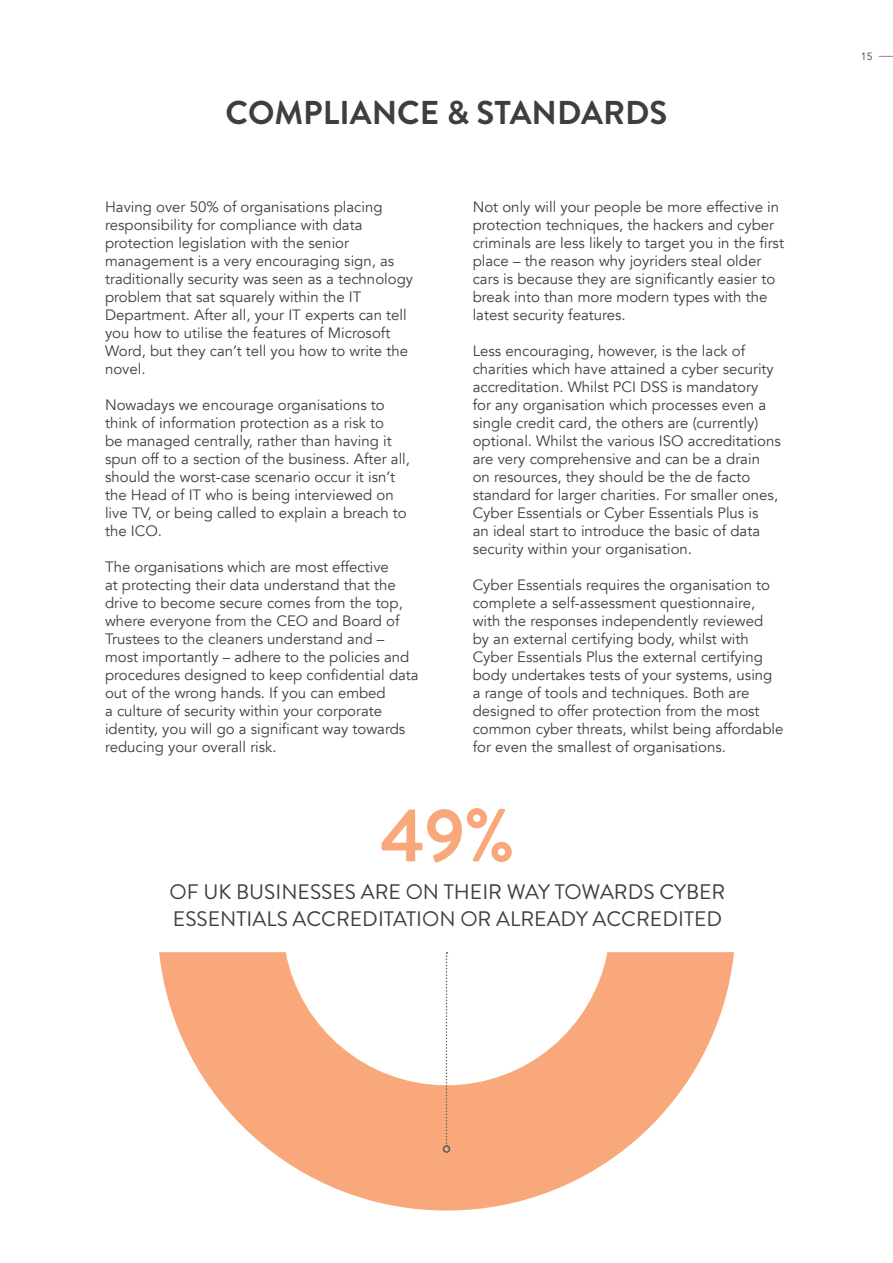
<style>
.page{position:relative;width:893px;height:1263px;background:#fff}
.page>*{position:absolute;margin:0;border:0;box-sizing:border-box;transform-origin:0 0}
.t1{font:700 75px "Brandon Grotesque";color:#f8a87a}
.t2{font:700 33px "Brandon Grotesque";color:#3e3e3f}
.t3{font:21px/27px "Brandon Grotesque";color:#3e3e3f}
.t4{font:15px/18px "Avenir";color:#3e3e3f}
.t5{font:10.5px "Avenir";color:#3e3e3f}
</style>
<div class="page">
<svg style="left:879px;top:56px;width:14px;height:1px"></svg>
<svg style="left:159px;top:952px;width:575px;height:258px;fill:#f8a87a"></svg>
<svg style="left:446px;top:952px;width:1px;height:193px"></svg>
<div style="left:443px;top:1145px;width:7px;height:8px;border:2px solid #605b59;border-radius:50%"></div>
<h2 class="t2" style="left:226px;top:90px;width:443px">COMPLIANCE &amp; STANDARDS</h2>
<p class="t4" style="left:105px;top:198px;width:310px">Having over 50% of organisations placing responsibility for compliance with data protection legislation with the senior management is a very encouraging sign, as traditionally security was seen as a technology problem that sat squarely within the IT Department. After all, your IT experts can tell you how to utilise the features of Microsoft Word, but they can’t tell you how to write the novel.</p>
<p class="t4" style="left:105px;top:396px;width:307px">Nowadays we encourage organisations to think of information protection as a risk to<br>be managed centrally, rather than having it spun off to a section of the business. After all, should the worst-case scenario occur it isn’t the Head of IT who is being interviewed on live TV, or being called to explain a breach to the ICO.</p>
<p class="t4" style="left:105px;top:558px;width:315px">The organisations which are most effective<br>at protecting their data understand that the drive to become secure comes from the top, where everyone from the CEO and Board of Trustees to the cleaners understand and – most importantly – adhere to the policies and procedures designed to keep confidential data out of the wrong hands. If you can embed<br>a culture of security within your corporate identity, you will go a significant way towards reducing your overall risk.</p>
<p class="t4" style="left:473px;top:198px;width:313px">Not only will your people be more effective in protection techniques, the hackers and cyber criminals are less likely to target you in the first place – the reason why joyriders steal older cars is because they are significantly easier to break into than more modern types with the latest security features.</p>
<p class="t4" style="left:473px;top:342px;width:310px">Less encouraging, however, is the lack of charities which have attained a cyber security accreditation. Whilst PCI DSS is mandatory<br>for any organisation which processes even a single credit card, the others are (currently) optional. Whilst the various ISO accreditations are very comprehensive and can be a drain on resources, they should be the de facto standard for larger charities. For smaller ones, Cyber Essentials or Cyber Essentials Plus is<br>an ideal start to introduce the basic of data security within your organisation.</p>
<p class="t4" style="left:473px;top:576px;width:312px">Cyber Essentials requires the organisation to complete a self-assessment questionnaire, with the responses independently reviewed<br>by an external certifying body, whilst with Cyber Essentials Plus the external certifying body undertakes tests of your systems, using a range of tools and techniques. Both are designed to offer protection from the most common cyber threats, whilst being affordable for even the smallest of organisations.</p>
<h1 class="t1" style="left:380px;top:783px;width:136px">49%</h1>
<h3 class="t3" style="left:170px;top:878px;width:557px">OF UK BUSINESSES ARE ON THEIR WAY TOWARDS CYBER<br>ESSENTIALS ACCREDITATION OR ALREADY ACCREDITED</h3>
<p class="t5" style="left:861px;top:50px;width:13px">15</p>
</div>
